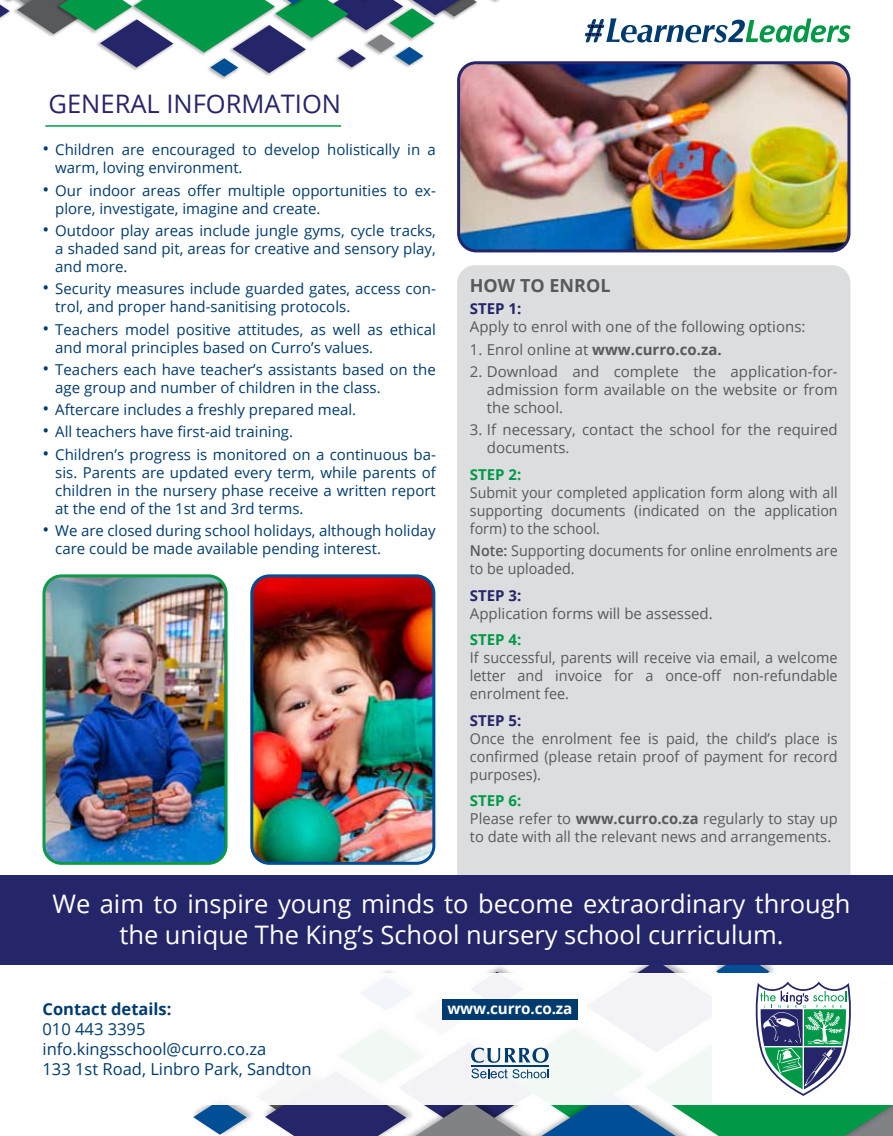
<style>
.page{position:relative;width:893px;height:1136px;background:#fff}
.page>*{position:absolute;margin:0;border:0;box-sizing:border-box;transform-origin:0 0}
.t1{font:25.5px/30.6px "Open Sans";color:#fff;text-align:center}
.t2{font:25.5px "Open Sans";color:#25256a}
.t3{font:700 18px "Open Sans";color:#58595b}
.t4{font:16.5px/19.8px "Open Sans";color:#003b6f}
.t5{font:700 16.5px "Open Sans";color:#003b6f}
.t6{font:700 15.3px "Open Sans";letter-spacing:-.01em;color:#fff}
.t7{font:15px/18px "Open Sans";color:#003b6f}
.t8{font:15px/18px "Open Sans";color:#58595b}
.t9{font:15px/18px "Open Sans";color:#58595b;text-align:justify;scale:.96 1}
.t10{font:15px/18px "Open Sans";color:#58595b;text-align:justify;scale:.95 1}
.t11{font:700 15px "Open Sans";color:#58595b}
.t12{font:700 15px "Open Sans";color:#25256a}
.t13{font:700 15px "Open Sans";color:#019948}
.s1{font-size:18px}
.s2{font-weight:400}
.s3{font-weight:600}
.s4{font-weight:700;color:#019948}
.s5{font-weight:700}
</style>
<div class="page">
<img style="left:218px;top:1109px;width:32px;height:26px">
<svg style="left:193px;top:1104px;width:54px;height:30px"></svg>
<img style="left:292px;top:1135px;width:19px;height:1px">
<svg style="left:585px;top:18px;width:265px;height:25px"></svg>
<div style="left:457px;top:265px;width:393px;height:662px;background:#dcddde;border-radius:18px"></div>
<hr style="left:45px;top:125px;width:296px;height:2px;background:#019948">
<div style="left:0;top:875px;width:893px;height:89px;background:#25256a"></div>
<img style="left:461px;top:65px;width:388px;height:186px">
<div style="left:457px;top:61px;width:393px;height:191px;border:3px solid #25256a;border-radius:18px"></div>
<svg style="left:256px;top:964px;width:637px;height:171px"></svg>
<img style="left:489px;top:0;width:11px;height:3px">
<img style="left:218px;top:77px;width:9px;height:3px">
<img style="left:13px;top:8px;width:4px;height:6px">
<img style="left:10px;top:0;width:7px;height:3px">
<svg style="left:0;top:0;width:10px;height:17px"></svg>
<svg style="left:17px;top:0;width:460px;height:77px"></svg>
<img style="left:44px;top:578px;width:180px;height:285px">
<div style="left:43px;top:574px;width:185px;height:290px;border:3px solid #0e9a48;border-radius:18px"></div>
<img style="left:252px;top:578px;width:182px;height:284px">
<div style="left:250px;top:574px;width:185px;height:290px;border:3px solid #004d96;border-radius:18px"></div>
<h1 class="t2" style="left:49px;top:87px;width:294px">GENERAL INFORMATION</h1>
<p class="t7" style="left:55px;top:141px;width:382px;text-indent:-13px"><span class="s1">•</span> Children are encouraged to develop holistically in a warm, loving environment.</p>
<p class="t7" style="left:55px;top:181px;width:382px;text-indent:-13px"><span class="s1">•</span> Our indoor areas offer multiple opportunities to ex&shy;plore, investigate, imagine and create.</p>
<p class="t7" style="left:55px;top:221px;width:382px;text-align:justify;text-indent:-13px"><span class="s1">•</span> Outdoor play areas include jungle gyms, cycle tracks, a shaded sand pit, areas for creative and sensory play, and more.</p>
<p class="t7" style="left:55px;top:279px;width:382px;text-indent:-13px"><span class="s1">•</span> Security measures include guarded gates, access con&shy;trol, and proper hand-sanitising protocols.</p>
<p class="t7" style="left:55px;top:320px;width:382px;text-indent:-13px"><span class="s1">•</span> Teachers model positive attitudes, as well as ethical and moral principles based on Curro’s values.</p>
<p class="t7" style="left:55px;top:360px;width:382px;text-indent:-13px"><span class="s1">•</span> Teachers each have teacher’s assistants based on the age group and number of children in the class.</p>
<p class="t7" style="left:43px;top:400px;width:315px"><span class="s1">•</span> Aftercare includes a freshly prepared meal.</p>
<p class="t7" style="left:43px;top:422px;width:252px"><span class="s1">•</span> All teachers have first-aid training.</p>
<p class="t7" style="left:55px;top:445px;width:382px;text-align:justify;text-indent:-13px"><span class="s1">•</span> Children’s progress is monitored on a continuous ba&shy;sis. Parents are updated every term, while parents of children in the nursery phase receive a written report at the end of the 1st and 3rd terms.</p>
<p class="t7" style="left:55px;top:521px;width:382px;text-indent:-13px"><span class="s1">•</span> We are closed during school holidays, although holiday care could be made available pending interest.</p>
<p class="t3" style="left:470px;top:273px;width:142px">HOW TO ENROL</p>
<p class="t12" style="left:470px;top:298px;width:53px">STEP 1:</p>
<p class="t8" style="left:470px;top:317px;width:337px">Apply to enrol with one of the following options:</p>
<p class="t11" style="left:470px;top:338px;width:253px"><span class="s2">1. Enrol online at</span> www.curro.co.za.</p>
<p class="t8" style="left:487px;top:362px;width:352px;text-align:justify;text-indent:-17px">2. Download and complete the application-for&shy;admission form available on the website or from the school.</p>
<p class="t8" style="left:487px;top:420px;width:352px;text-indent:-17px">3. If necessary, contact the school for the required documents.</p>
<p class="t13" style="left:470px;top:463px;width:53px">STEP 2:</p>
<p class="t10" style="left:470px;top:483px;width:389px">Submit your completed application form along with all supporting documents (indicated on the application form) to the school.</p>
<p class="t10" style="left:470px;top:541px;width:389px"><span class="s3">Note:</span> Supporting documents for online enrolments are to be uploaded.</p>
<p class="t12" style="left:470px;top:584px;width:53px">STEP 3:</p>
<p class="t8" style="left:470px;top:603px;width:244px">Application forms will be assessed.</p>
<p class="t13" style="left:470px;top:629px;width:53px">STEP 4:</p>
<p class="t9" style="left:470px;top:648px;width:385px">If successful, parents will receive via email, a welcome letter and invoice for a once-off non-refundable enrolment fee.</p>
<p class="t12" style="left:470px;top:709px;width:53px">STEP 5:</p>
<p class="t9" style="left:470px;top:728px;width:385px">Once the enrolment fee is paid, the child’s place is confirmed (please retain proof of payment for record purposes).</p>
<p class="t8" style="left:470px;top:791px;width:369px"><span class="s4">STEP 6:<br></span>Please refer to <span class="s5">www.curro.co.za</span> regularly to stay up to date with all the relevant news and arrangements.</p>
<h1 class="t1" style="left:52px;top:887px;width:800px">We aim to inspire young minds to become extraordinary through the unique The King’s School nursery school curriculum.</h1>
<p class="t5" style="left:43px;top:997px;width:130px">Contact details:</p>
<p class="t4" style="left:43px;top:1018px;width:271px">010 443 3395 info.kingsschool@curro.co.za<br>133 1st Road, Linbro Park, Sandton</p>
<p class="t6" style="left:447px;top:997px;width:126px">www.curro.co.za</p>
</div>
